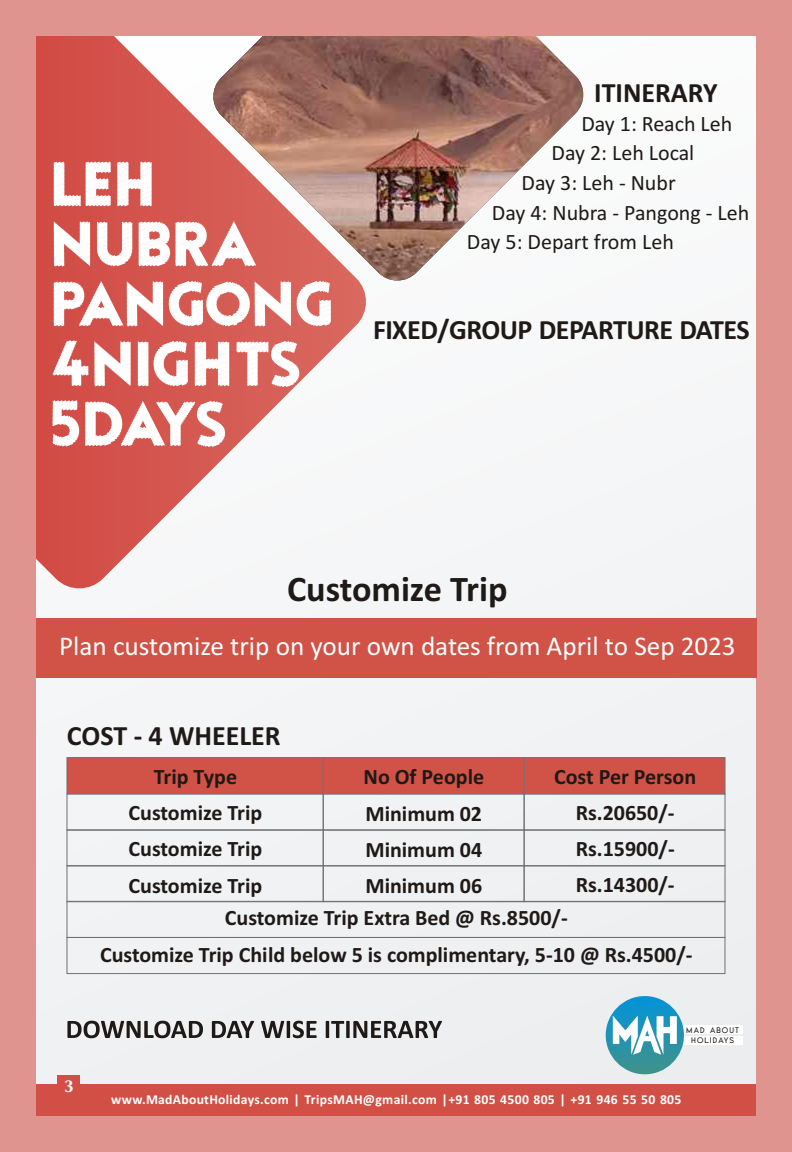
<style>
.page{position:relative;width:792px;height:1152px;background:#e0948f}
.page>*{position:absolute;margin:0;border:0;box-sizing:border-box;transform-origin:0 0}
.t1{font:700 62.2px/60px "Tourmaline Geek";letter-spacing:-.02em;color:#fff}
.t2{font:700 36.3px "Calibri";color:#1f1a17}
.t3{font:700 28px "Calibri";letter-spacing:-.02em;color:#1f1a17}
.t4{font:700 28px "Calibri";color:#1f1a17}
.t5{font:27.2px "Calibri";color:#fff}
.t6{font:700 22px/36.3px "Calibri";color:#1f1a17;text-align:center}
.t7{font:22px "Calibri";color:#1f1a17}
.t8{font:700 17.5px "CG Omega";color:#fff}
.t9{font:700 13.7px "Calibri";letter-spacing:.02em;color:#fff}
.t10{font:8px/10.3px "Typo Formal Demo";letter-spacing:.14em;color:#1f1a17;text-align:center}
</style>
<div class="page">
<div style="left:36px;top:36px;width:720px;height:1080px;background:#f3f4f5"></div>
<svg style="left:36px;top:36px;width:330px;height:553px"></svg>
<img style="left:211px;top:36px;width:373px;height:247px">
<div style="left:67px;top:757px;width:256px;height:37px;background:#d15247;border:1px solid #737070"></div>
<div style="left:323px;top:757px;width:201px;height:37px;background:#d15247;border:1px solid #737070"></div>
<div style="left:524px;top:757px;width:201px;height:37px;background:#d15247;border:1px solid #737070"></div>
<div style="left:67px;top:794px;width:256px;height:36px;border:1px solid #737070"></div>
<div style="left:323px;top:794px;width:201px;height:36px;border:1px solid #737070"></div>
<div style="left:524px;top:794px;width:201px;height:36px;border:1px solid #737070"></div>
<div style="left:67px;top:830px;width:256px;height:36px;border:1px solid #737070"></div>
<div style="left:323px;top:830px;width:201px;height:36px;border:1px solid #737070"></div>
<div style="left:524px;top:830px;width:201px;height:36px;border:1px solid #737070"></div>
<div style="left:67px;top:865px;width:256px;height:37px;border:1px solid #737070"></div>
<div style="left:323px;top:865px;width:201px;height:37px;border:1px solid #737070"></div>
<div style="left:524px;top:865px;width:201px;height:37px;border:1px solid #737070"></div>
<div style="left:67px;top:901px;width:658px;height:37px;border:1px solid #737070"></div>
<div style="left:67px;top:937px;width:658px;height:37px;border:1px solid #737070"></div>
<div style="left:36px;top:1085px;width:720px;height:31px;background:#d14f45"></div>
<div style="left:57px;top:1076px;width:23px;height:21px;background:#d14f45"></div>
<div style="left:681px;top:1026px;width:62px;height:8px;background:#fff"></div>
<div style="left:681px;top:1036px;width:62px;height:9px;background:#fff"></div>
<svg style="left:606px;top:996px;width:78px;height:78px;background:#2493b3"></svg>
<svg style="left:613px;top:1016px;width:64px;height:39px"></svg>
<div style="left:36px;top:618px;width:721px;height:59px;background:#d15247"></div>
<svg style="left:67px;top:1021px;width:375px;height:17px"></svg>
<h1 class="t1" style="left:50px;top:155px;width:286px">LEH<br>NUBRA<br>PANGONG<br>4NIGHTS<br>5DAYS</h1>
<p class="t4" style="left:594px;top:81px;width:125px">ITINERARY</p>
<p class="t7" style="left:581px;top:114px;width:152px">Day 1: Reach Leh</p>
<p class="t7" style="left:551px;top:144px;width:144px">Day 2: Leh Local</p>
<p class="t7" style="left:522px;top:173px;width:156px">Day 3: Leh - Nubr</p>
<p class="t7" style="left:492px;top:203px;width:259px">Day 4: Nubra - Pangong - Leh</p>
<p class="t7" style="left:467px;top:233px;width:208px">Day 5: Depart from Leh</p>
<p class="t3" style="left:373px;top:318px;width:378px">FIXED/GROUP DEPARTURE DATES</p>
<h2 class="t2" style="left:287px;top:574px;width:222px">Customize Trip</h2>
<p class="t5" style="left:59px;top:634px;width:678px">Plan customize trip on your own dates from April to Sep 2023</p>
<p class="t4" style="left:67px;top:724px;width:215px">COST - 4 WHEELER</p>
<p class="t6" style="left:129px;top:760px;width:135px">Trip Type<br>Customize Trip<br>Customize Trip<br>Customize Trip</p>
<p class="t6" style="left:364px;top:761px;width:122px;text-align:justify">No Of People Minimum 02<br>Minimum 04<br>Minimum 06</p>
<p class="t6" style="left:554px;top:760px;width:144px">Cost Per Person<br>Rs.20650/-<br>Rs.15900/-<br>Rs.14300/-</p>
<p class="t6" style="left:100px;top:902px;width:594px">Customize Trip Extra Bed @ Rs.8500/-<br>Customize Trip Child below 5 is complimentary, 5-10 @ Rs.4500/-</p>
<p class="t8" style="left:64px;top:1079px;width:11px">3</p>
<p class="t10" style="left:686px;top:1026px;width:54px">MAD ABOUT<br>HOLIDAYS</p>
<p class="t9" style="left:111px;top:1094px;width:572px">www.MadAboutHolidays.com | TripsMAH@gmail.com |+91 805 4500 805 | +91 946 55 50 805</p>
</div>
